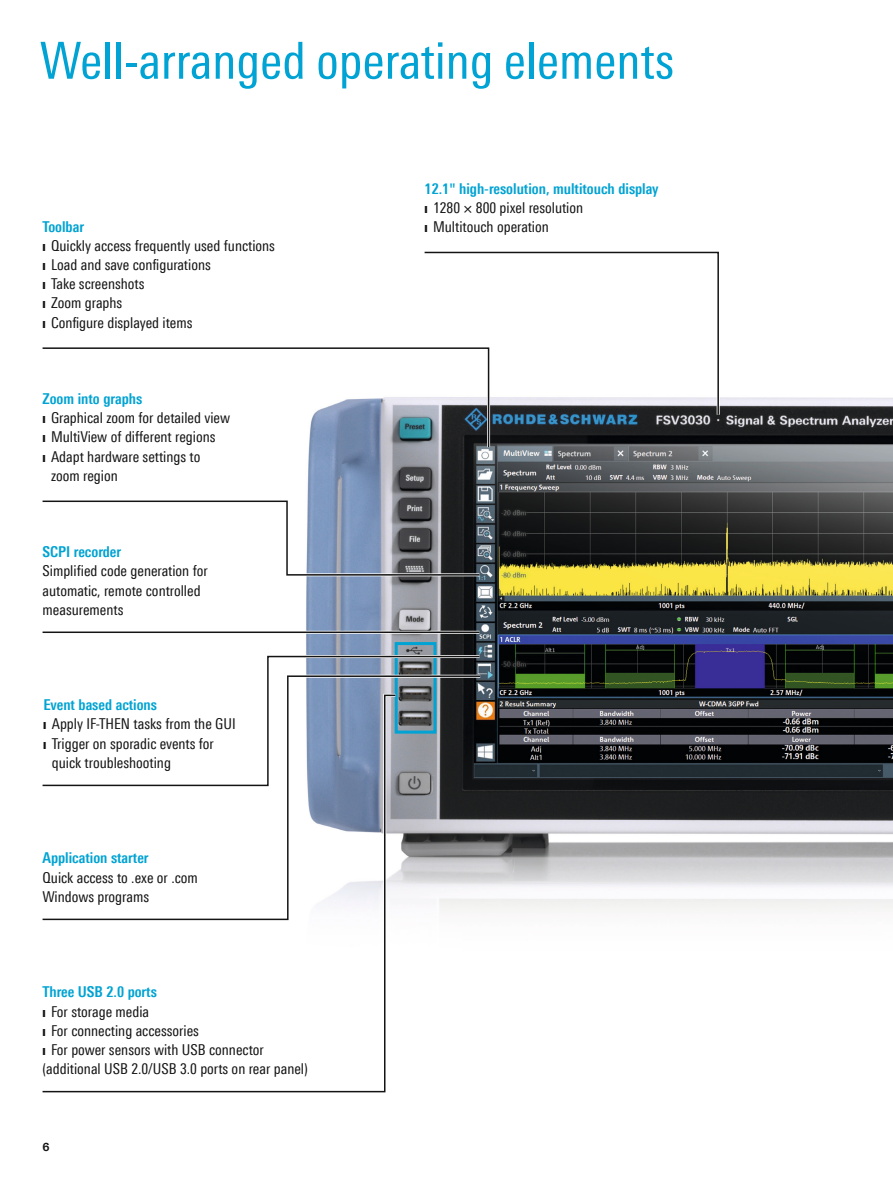
<style>
.page{position:relative;width:893px;height:1191px;background:#fff}
.page>*{position:absolute;margin:0;border:0;box-sizing:border-box;transform-origin:0 0}
.t1{font:51px "Linotype Univers 420 Cn";color:#00a3d3}
.t2{font:15px/19.2px "Linotype Univers 420 Cn";color:#131413}
.t3{font:700 15px "Linotype Univers 620 Cn";color:#00a3d3}
.t4{font:700 11.25px "Linotype Univers 630";color:#131413}
.s1{font-family:"Linotype Univers 330";font-weight:300;font-size:14.25px}
</style>
<div class="page">
<img style="left:306px;top:397px;width:587px;height:514px">
<div style="left:395px;top:642px;width:42px;height:91px;border:3px solid #00a3d3"></div>
<svg style="left:492px;top:397px;width:229px;height:21px"></svg>
<svg style="left:424px;top:251px;width:296px;height:165px"></svg>
<hr style="left:43px;top:631px;width:436px;height:3px;background:#fff">
<hr style="left:43px;top:631px;width:436px;height:2px;background:#131413">
<svg style="left:306px;top:345px;width:186px;height:105px"></svg>
<svg style="left:42px;top:347px;width:448px;height:102px"></svg>
<svg style="left:42px;top:498px;width:440px;height:80px"></svg>
<svg style="left:267px;top:655px;width:214px;height:18px;background:#828d9a"></svg>
<svg style="left:267px;top:675px;width:215px;height:236px;background:#83878c"></svg>
<svg style="left:42px;top:694px;width:355px;height:399px"></svg>
<h1 class="t1" style="left:40px;top:31px;width:636px">Well-arranged operating elements</h1>
<p class="t3" style="left:43px;top:218px;width:43px">Toolbar</p>
<p class="t2" style="left:43px;top:236px;width:234px"><span class="s1">❙</span> Quickly access frequently used functions <span class="s1">❙</span> Load and save configurations<br><span class="s1">❙</span> Take screenshots<br><span class="s1">❙</span> Zoom graphs<br><span class="s1">❙</span> Configure displayed items</p>
<p class="t3" style="left:43px;top:390px;width:101px">Zoom into graphs</p>
<p class="t2" style="left:43px;top:408px;width:189px"><span class="s1">❙</span> Graphical zoom for detailed view</p>
<p class="t2" style="left:43px;top:427px;width:174px"><span class="s1">❙</span> MultiView of different regions</p>
<p class="t2" style="left:43px;top:446px;width:159px"><span class="s1">❙</span> Adapt hardware settings to</p>
<p class="t2" style="left:51px;top:465px;width:68px">zoom region</p>
<p class="t3" style="left:43px;top:543px;width:80px">SCPI recorder</p>
<p class="t2" style="left:43px;top:561px;width:167px">Simplified code generation for automatic, remote controlled measurements</p>
<p class="t3" style="left:43px;top:696px;width:115px">Event based actions</p>
<p class="t2" style="left:43px;top:714px;width:194px"><span class="s1">❙</span> Apply IF-THEN tasks from the GUI</p>
<p class="t2" style="left:43px;top:733px;width:172px"><span class="s1">❙</span> Trigger on sporadic events for</p>
<p class="t2" style="left:52px;top:753px;width:121px">quick troubleshooting</p>
<p class="t3" style="left:43px;top:849px;width:108px">Application starter</p>
<p class="t2" style="left:43px;top:867px;width:157px">Quick access to .exe or .com<br>Windows programs</p>
<p class="t3" style="left:43px;top:983px;width:116px">Three USB 2.0 ports</p>
<p class="t2" style="left:43px;top:1001px;width:267px"><span class="s1">❙</span> For storage media<br><span class="s1">❙</span> For connecting accessories<br><span class="s1">❙</span> For power sensors with USB connector (additional USB 2.0/USB 3.0 ports on rear panel)</p>
<p class="t4" style="left:43px;top:1139px;width:9px">6</p>
<p class="t3" style="left:425px;top:179px;width:235px">12.1" high-resolution, multitouch display</p>
<p class="t2" style="left:425px;top:198px;width:160px"><span class="s1">❙</span> 1280 × 800 pixel resolution <span class="s1">❙</span> Multitouch operation</p>
</div>
